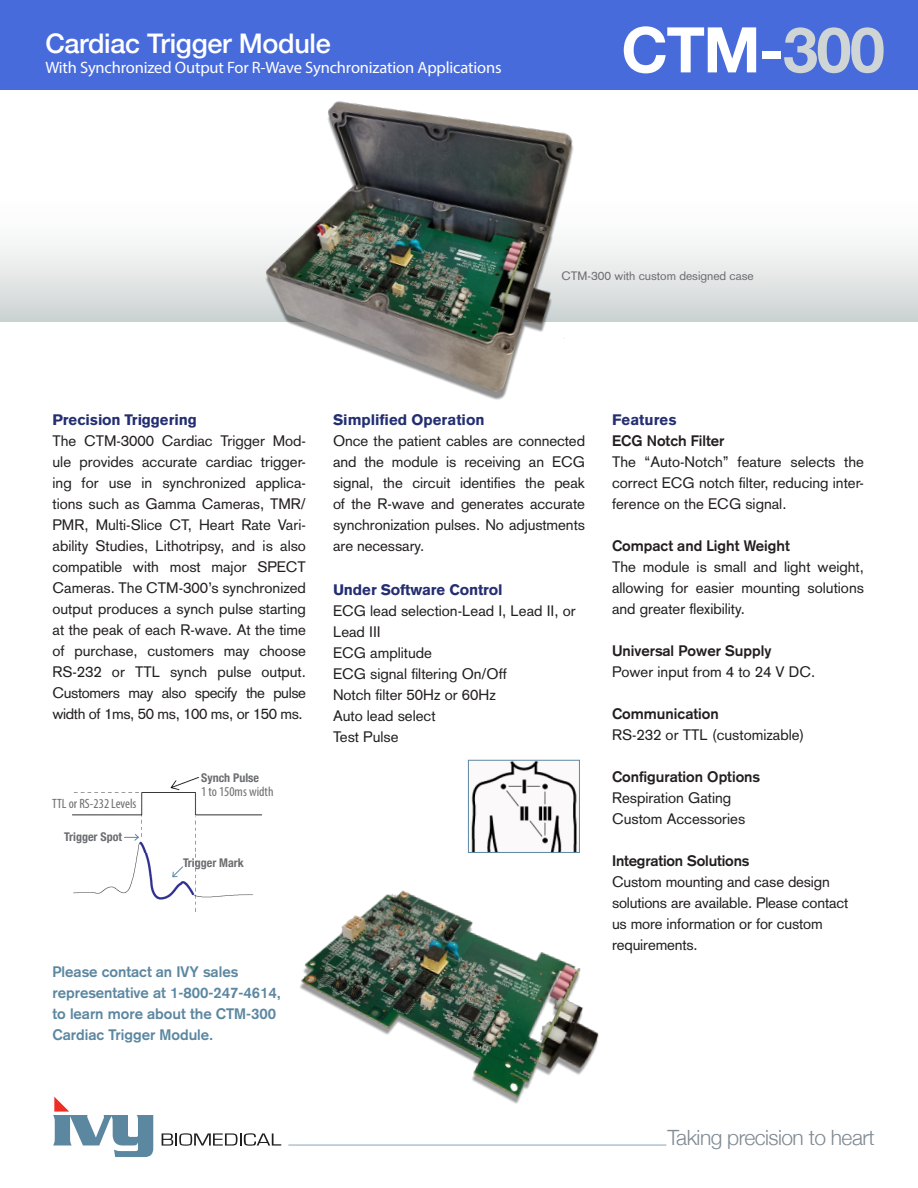
<style>
.page{position:relative;width:918px;height:1188px;background:#fff}
.page>*{position:absolute;margin:0;border:0;box-sizing:border-box;transform-origin:0 0}
.t1{font:700 63px "Helvetica Neue";letter-spacing:-.025em;color:#fff}
.t2{font:500 27px "Helvetica Neue";letter-spacing:-.01em;color:#fff}
.t3{font:300 21px "Helvetica Neue";letter-spacing:-.025em;color:#7f8991}
.t4{font:16.5px "Myriad Pro";letter-spacing:-.01em;color:#fff}
.t5{font:15px/21px "Akzidenz Grotesk";color:#231f20;text-align:justify}
.t6{font:700 15px "Akzidenz Grotesk";color:#231f20}
.t7{font:700 15px/21px "Akzidenz Grotesk";color:#5c87a1}
.t8{font:900 15px "Akzidenz Grotesk";letter-spacing:-.01em;color:#242e72}
.t9{font:condensed 13.5px "Myriad Pro";color:#6c6d70}
.t10{font:700 condensed 12px "Helvetica Neue";color:#6c6d70}
.t11{font:12px "Akzidenz Grotesk";color:#6c6d70}
.s1{color:#cfd5d5}
</style>
<div class="page">
<div style="left:0;top:0;width:918px;height:89px;background:#486bdc"></div>
<div style="left:0;top:191px;width:918px;height:131px;background:linear-gradient(to bottom,#fff,#d1d6d6)"></div>
<hr style="left:288px;top:1145px;width:378px;height:1px;background:#85a5bb">
<svg style="left:162px;top:1133px;width:119px;height:13px"></svg>
<svg style="left:53px;top:1097px;width:100px;height:60px"></svg>
<img style="left:245px;top:89px;width:355px;height:311px">
<img style="left:73px;top:778px;width:189px;height:134px">
<svg style="left:124px;top:833px;width:16px;height:8px"></svg>
<svg style="left:172px;top:866px;width:12px;height:12px"></svg>
<img style="left:471px;top:762px;width:106px;height:89px">
<div style="left:468px;top:760px;width:112px;height:93px;border:1px solid #5c87a1"></div>
<img style="left:300px;top:890px;width:299px;height:214px">
<p class="t2" style="left:45px;top:22px;width:287px">Cardiac Trigger Module</p>
<p class="t4" style="left:45px;top:57px;width:458px">With Synchronized Output For R-Wave Synchronization Applications</p>
<p class="t1" style="left:621px;top:1px;width:265px">CTM-<span class="s1">300</span></p>
<p class="t11" style="left:562px;top:269px;width:194px">CTM-300 with custom designed case</p>
<p class="t8" style="left:52px;top:411px;width:146px">Precision Triggering</p>
<p class="t5" style="left:52px;top:431px;width:255px">The CTM-3000 Cardiac Trigger Mod&shy;ule provides accurate cardiac trigger&shy;ing for use in synchronized applica&shy;tions such as Gamma Cameras, TMR/ PMR, Multi-Slice CT, Heart Rate Vari&shy;ability Studies, Lithotripsy, and is also compatible with most major SPECT Cameras. The CTM-300’s synchronized output produces a synch pulse starting at the peak of each R-wave. At the time of purchase, customers may choose RS-232 or TTL synch pulse output.<br>Customers may also specify the pulse width of 1ms, 50 ms, 100 ms, or 150 ms.</p>
<p class="t10" style="left:201px;top:767px;width:59px">Synch Pulse</p>
<p class="t9" style="left:52px;top:795px;width:86px">TTL or RS-232 Levels</p>
<p class="t10" style="left:64px;top:827px;width:59px">Trigger Spot</p>
<p class="t9" style="left:201px;top:783px;width:74px">1 to 150ms width</p>
<p class="t10" style="left:183px;top:853px;width:62px">Trigger Mark</p>
<p class="t7" style="left:52px;top:961px;width:230px">Please contact an IVY sales representative at 1-800-247-4614, to learn more about the CTM-300<br>Cardiac Trigger Module.</p>
<p class="t8" style="left:333px;top:411px;width:153px">Simplified Operation</p>
<p class="t5" style="left:333px;top:431px;width:254px">Once the patient cables are connected and the module is receiving an ECG signal, the circuit identifies the peak of the R-wave and generates accurate synchronization pulses. No adjustments are necessary.</p>
<p class="t8" style="left:333px;top:581px;width:171px">Under Software Control</p>
<p class="t5" style="left:333px;top:600px;width:244px">ECG lead selection-Lead I, Lead II, or<br>Lead III</p>
<p class="t5" style="left:333px;top:642px;width:100px">ECG amplitude</p>
<p class="t5" style="left:333px;top:663px;width:175px">ECG signal filtering On/Off</p>
<p class="t5" style="left:333px;top:684px;width:164px">Notch filter 50Hz or 60Hz</p>
<p class="t5" style="left:333px;top:705px;width:104px">Auto lead select</p>
<p class="t5" style="left:333px;top:726px;width:67px">Test Pulse</p>
<p class="t8" style="left:612px;top:411px;width:66px">Features</p>
<p class="t6" style="left:612px;top:432px;width:114px">ECG Notch Filter</p>
<p class="t5" style="left:612px;top:452px;width:254px">The “Auto-Notch” feature selects the correct ECG notch filter, reducing inter&shy;ference on the ECG signal.</p>
<p class="t6" style="left:612px;top:537px;width:179px">Compact and Light Weight</p>
<p class="t5" style="left:612px;top:557px;width:253px">The module is small and light weight, allowing for easier mounting solutions and greater flexibility.</p>
<p class="t6" style="left:612px;top:642px;width:161px">Universal Power Supply</p>
<p class="t5" style="left:612px;top:662px;width:205px">Power input from 4 to 24 V DC.</p>
<p class="t6" style="left:612px;top:705px;width:108px">Communication</p>
<p class="t5" style="left:612px;top:725px;width:194px">RS-232 or TTL (customizable)</p>
<p class="t6" style="left:612px;top:768px;width:150px">Configuration Options</p>
<p class="t5" style="left:612px;top:788px;width:121px">Respiration Gating</p>
<p class="t5" style="left:612px;top:809px;width:135px">Custom Accessories</p>
<p class="t6" style="left:612px;top:852px;width:139px">Integration Solutions</p>
<p class="t5" style="left:612px;top:872px;width:238px;text-align:left">Custom mounting and case design solutions are available. Please contact us more information or for custom requirements.</p>
<p class="t3" style="left:667px;top:1121px;width:209px">Taking precision to heart</p>
</div>
